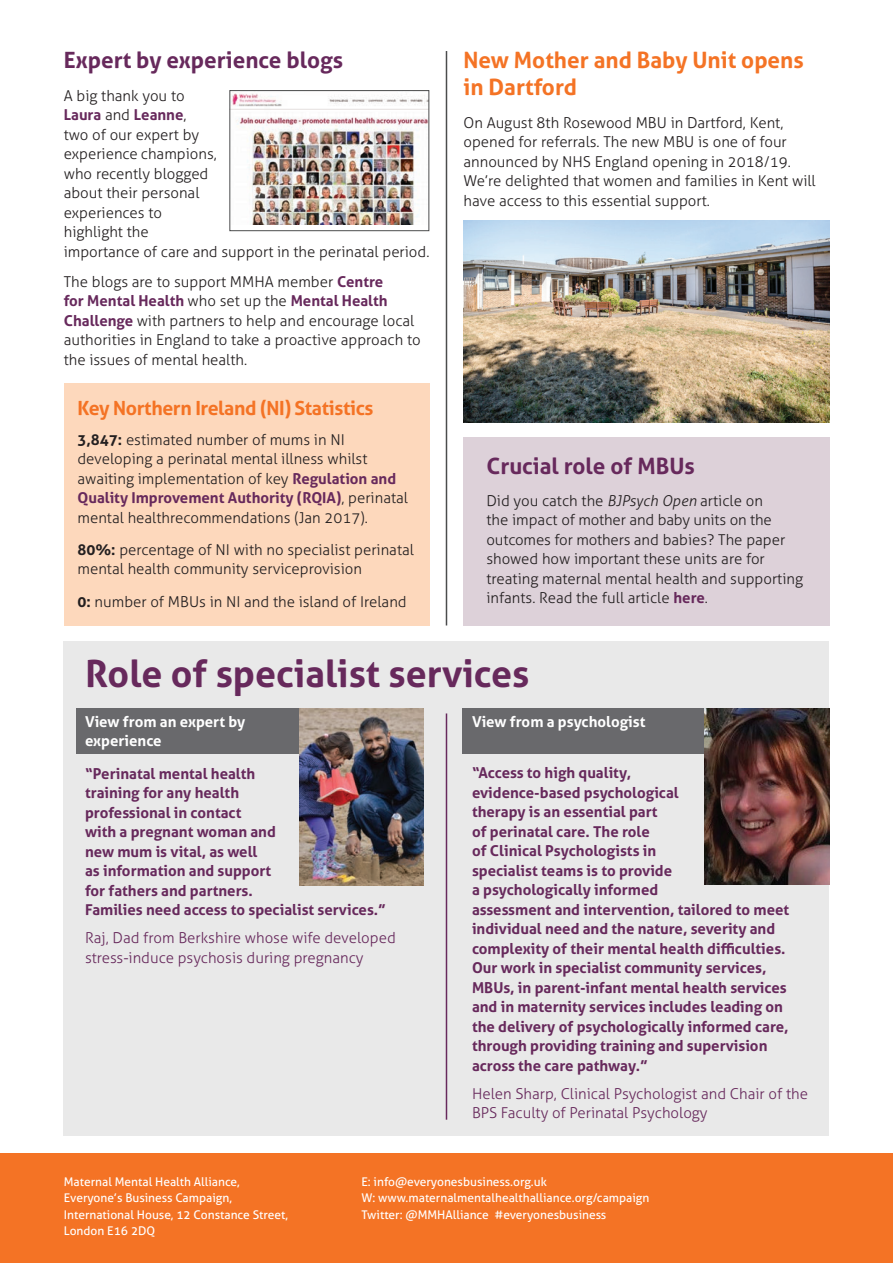
<style>
.page{position:relative;width:893px;height:1263px;background:#fff}
.page>*{position:absolute;margin:0;border:0;box-sizing:border-box;transform-origin:0 0}
.t1{font:700 37.5px "Aller";color:#67295c}
.t2{font:700 22.5px "Aller";color:#67295c}
.t3{font:700 22.5px/27px "Aller";color:#f47325}
.t4{font:700 19.5px "Aller";letter-spacing:-.02em;color:#f47325}
.t5{font:300 15px/19.5px "Aller";color:#231f20}
.t6{font:700 15px/19.5px "Aller";color:#67295c}
.t7{font:300 15px/19.5px "Aller";color:#67295c}
.t8{font:700 15px/19.5px "Aller";color:#fff}
.t9{font:12px/16.5px "Aller";color:#fff}
.s1{font-weight:700;color:#67295c}
.s2{font-weight:700}
.s3{font-style:italic}
</style>
<div class="page">
<div style="left:464px;top:437px;width:366px;height:188px;background:#ddd1d9"></div>
<div style="left:64px;top:383px;width:365px;height:242px;background:#fdd8bc"></div>
<div style="left:0;top:1154px;width:893px;height:109px;background:#f47325"></div>
<div style="left:64px;top:641px;width:765px;height:494px;background:#e9e9e9"></div>
<hr style="left:446px;top:713px;width:1px;height:407px;background:#67295c">
<div style="left:77px;top:709px;width:252px;height:45px;background:#69696c"></div>
<div style="left:463px;top:709px;width:283px;height:45px;background:#69696c"></div>
<img style="left:705px;top:709px;width:124px;height:176px">
<img style="left:299px;top:709px;width:125px;height:176px">
<img style="left:464px;top:220px;width:365px;height:202px">
<img style="left:232px;top:92px;width:195px;height:133px">
<div style="left:230px;top:90px;width:199px;height:141px;border:1px solid #4b4c4d"></div>
<hr style="left:446px;top:51px;width:1px;height:574px;background:#4b4c4d">
<h2 class="t2" style="left:64px;top:46px;width:281px">Expert by experience blogs</h2>
<p class="t5" style="left:64px;top:86px;width:367px">A big thank you to<br><span class="s1">Laura</span> and <span class="s1">Leanne</span>,<br>two of our expert by<br>experience champions,<br>who recently blogged<br>about their personal<br>experiences to<br>highlight the<br>importance of care and support in the perinatal period.</p>
<p class="t5" style="left:64px;top:272px;width:359px">The blogs are to support MMHA member <span class="s1">Centre<br>for Mental Health</span> who set up the <span class="s1">Mental Health Challenge</span> with partners to help and encourage local authorities in England to take a proactive approach to the issues of mental health.</p>
<h3 class="t4" style="left:78px;top:396px;width:297px">Key Northern Ireland (NI) Statistics</h3>
<p class="t5" style="left:78px;top:429px;width:332px"><span class="s2">3,847:</span> estimated number of mums in NI developing a perinatal mental illness whilst awaiting implementation of key <span class="s1">Regulation and Quality Improvement Authority (RQIA)</span>, perinatal mental health recommendations (Jan 2017).</p>
<p class="t5" style="left:78px;top:540px;width:338px"><span class="s2">80%:</span> percentage of NI with no specialist perinatal mental health community service provision</p>
<p class="t5" style="left:78px;top:591px;width:331px"><span class="s2">0:</span> number of MBUs in NI and the island of Ireland</p>
<h2 class="t3" style="left:463px;top:46px;width:342px">New Mother and Baby Unit opens in Dartford</h2>
<p class="t5" style="left:463px;top:113px;width:354px">On August 8th Rosewood MBU in Dartford, Kent, opened for referrals. The new MBU is one of four announced by NHS England opening in 2018/19.<br>We’re delighted that women and families in Kent will have access to this essential support.</p>
<h2 class="t2" style="left:486px;top:452px;width:210px">Crucial role of MBUs</h2>
<p class="t5" style="left:486px;top:491px;width:318px">Did you catch the <span class="s3">BJPsych Open</span> article on<br>the impact of mother and baby units on the outcomes for mothers and babies? The paper showed how important these units are for treating maternal mental health and supporting infants. Read the full article <span class="s1">here</span>.</p>
<h1 class="t1" style="left:85px;top:650px;width:446px">Role of specialist services</h1>
<p class="t8" style="left:85px;top:711px;width:162px">View from an expert by experience</p>
<p class="t6" style="left:85px;top:763px;width:302px">“Perinatal mental health<br>training for any health<br>professional in contact<br>with a pregnant woman and<br>new mum is vital, as well<br>as information and support<br>for fathers and partners.<br>Families need access to specialist services.”</p>
<p class="t7" style="left:85px;top:928px;width:312px">Raj, Dad from Berkshire whose wife developed stress-induce psychosis during pregnancy</p>
<p class="t8" style="left:472px;top:711px;width:175px">View from a psychologist</p>
<p class="t6" style="left:472px;top:763px;width:319px">“Access to high quality,<br>evidence-based psychological<br>therapy is an essential part<br>of perinatal care. The role<br>of Clinical Psychologists in<br>specialist teams is to provide<br>a psychologically informed<br>assessment and intervention, tailored to meet individual need and the nature, severity and complexity of their mental health difficulties.<br>Our work in specialist community services, MBUs, in parent-infant mental health services and in maternity services includes leading on the delivery of psychologically informed care, through providing training and supervision across the care pathway.”</p>
<p class="t7" style="left:472px;top:1084px;width:337px">Helen Sharp, Clinical Psychologist and Chair of the<br>BPS Faculty of Perinatal Psychology</p>
<p class="t9" style="left:64px;top:1173px;width:226px">Maternal Mental Health Alliance,<br>Everyone’s Business Campaign,<br>International House, 12 Constance Street,<br>London E16 2DQ</p>
<p class="t9" style="left:361px;top:1173px;width:289px">E: info@everyonesbusiness.org.uk<br>W: www.maternalmentalhealthalliance.org/campaign<br>Twitter: @MMHAlliance #everyonesbusiness</p>
</div>
